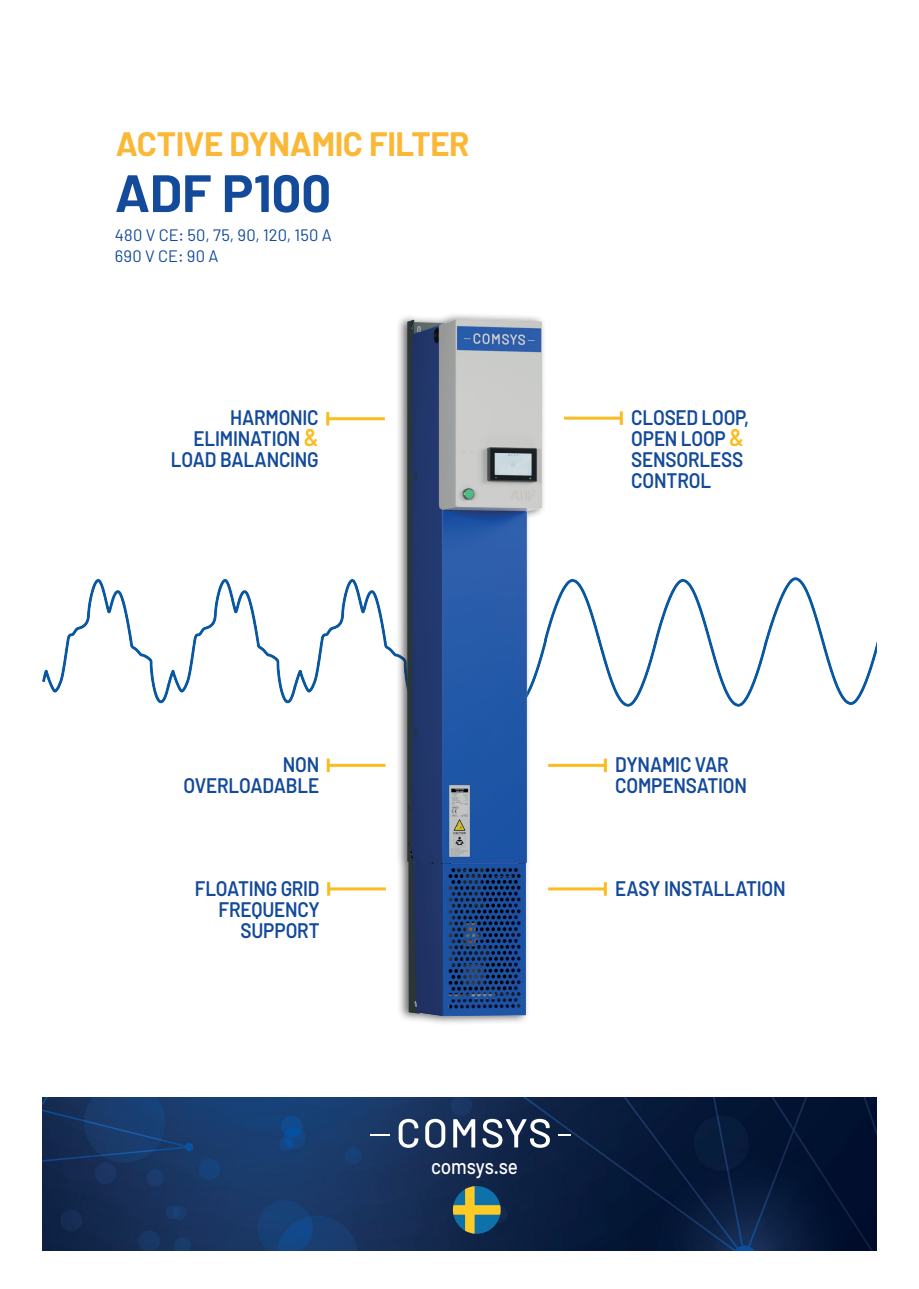
<style>
.page{position:relative;width:919px;height:1289px;background:#fff}
.page>*{position:absolute;margin:0;border:0;box-sizing:border-box;transform-origin:0 0}
.t1{font:700 52.5px "Barlow";letter-spacing:-.005em;color:#134a9a}
.t2{font:700 33px "Barlow";letter-spacing:-.01em;color:#fab836}
.t3{font:600 21px/21px "Barlow";letter-spacing:-.01em;color:#134a9a;text-align:right;scale:.9 1}
.t4{font:500 21px "Barlow";letter-spacing:-.01em;color:#fff;scale:.9 1}
.t5{font:16.5px/21px "Barlow";letter-spacing:.015em;color:#134a9a}
.s1{font-size:24px;color:#fabc21}
</style>
<div class="page">
<img style="left:42px;top:1097px;width:834px;height:153px">
<svg style="left:398px;top:1118px;width:20px;height:29px"></svg>
<svg style="left:425px;top:1118px;width:20px;height:29px"></svg>
<svg style="left:453px;top:1119px;width:22px;height:28px"></svg>
<svg style="left:482px;top:1118px;width:68px;height:29px"></svg>
<svg style="left:370px;top:1133px;width:19px;height:2px"></svg>
<svg style="left:558px;top:1133px;width:12px;height:2px"></svg>
<svg style="left:453px;top:1185px;width:47px;height:48px;background:#627f66"></svg>
<img style="left:42px;top:578px;width:834px;height:127px">
<img style="left:310px;top:314px;width:455px;height:709px">
<h2 class="t2" style="left:116px;top:124px;width:355px">ACTIVE DYNAMIC FILTER</h2>
<h1 class="t1" style="left:115px;top:160px;width:218px">ADF P100</h1>
<p class="t5" style="left:115px;top:224px;width:218px">480 V CE: 50, 75, 90, 120, 150 A<br>690 V CE: 90 A</p>
<p class="t3" style="left:171px;top:407px;width:166px">HARMONIC<br>ELIMINATION <span class="s1">&amp;<br></span>LOAD BALANCING</p>
<p class="t3" style="left:631px;top:406px;width:133px;text-align:left">CLOSED LOOP,<br>OPEN LOOP <span class="s1">&amp;<br></span>SENSORLESS<br>CONTROL</p>
<p class="t3" style="left:183px;top:753px;width:152px">NON<br>OVERLOADABLE</p>
<p class="t3" style="left:615px;top:753px;width:148px;text-align:left">DYNAMIC VAR<br>COMPENSATION</p>
<p class="t3" style="left:195px;top:877px;width:140px">FLOATING GRID<br>FREQUENCY<br>SUPPORT</p>
<p class="t3" style="left:615px;top:877px;width:191px">EASY INSTALLATION</p>
<p class="t4" style="left:431px;top:1153px;width:98px">comsys.se</p>
</div>
